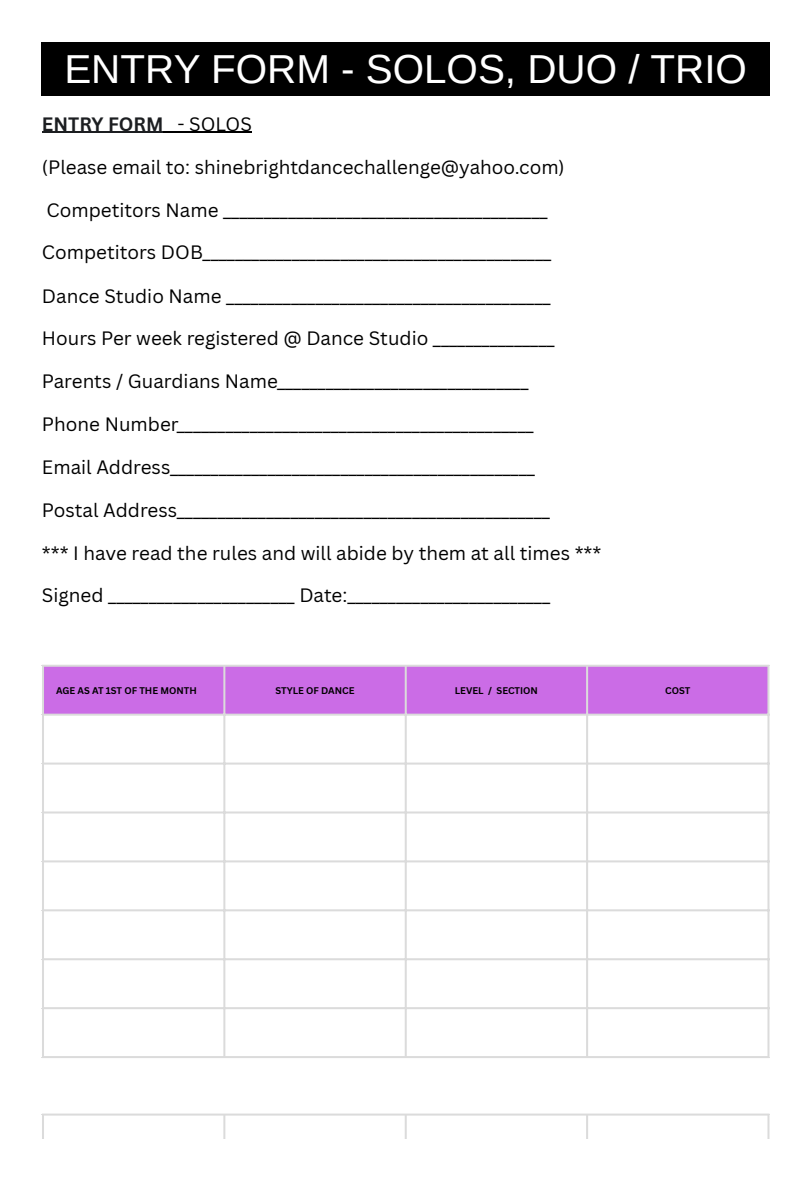
<style>
.page{position:relative;width:810px;height:1181px;background:#fff}
.page>*{position:absolute;margin:0;border:0;box-sizing:border-box;transform-origin:0 0}
.t1{font:40.35px "Arimo";color:#fff}
.t2{font:18.9px "Canva Sans";color:#000}
.t3{font:700 18.9px "Canva Sans";color:#1c1e21}
.t4{font:700 9.45px "Canva Sans";color:#000}
.s1{font-weight:400;color:#000}
</style>
<div class="page">
<hr style="left:42px;top:132px;width:122px;height:1px;background:#1c1e21">
<hr style="left:164px;top:132px;width:88px;height:1px;background:#000">
<div style="left:42px;top:42px;width:728px;height:54px;background:#000"></div>
<div style="left:44px;top:666px;width:723px;height:47px;background:#cb6ce6"></div>
<hr style="left:42px;top:666px;width:2px;height:390px;background:#dbdbdb">
<hr style="left:223px;top:666px;width:2px;height:390px;background:#dbdbdb">
<hr style="left:405px;top:666px;width:2px;height:390px;background:#dbdbdb">
<hr style="left:586px;top:666px;width:2px;height:390px;background:#dbdbdb">
<hr style="left:767px;top:666px;width:2px;height:390px;background:#dbdbdb">
<hr style="left:42px;top:664px;width:727px;height:2px;background:#dbdbdb">
<hr style="left:42px;top:713px;width:727px;height:2px;background:#dbdbdb">
<hr style="left:42px;top:762px;width:727px;height:2px;background:#dbdbdb">
<hr style="left:42px;top:811px;width:727px;height:2px;background:#dbdbdb">
<hr style="left:42px;top:860px;width:727px;height:2px;background:#dbdbdb">
<hr style="left:42px;top:909px;width:727px;height:2px;background:#dbdbdb">
<hr style="left:42px;top:958px;width:727px;height:2px;background:#dbdbdb">
<hr style="left:42px;top:1007px;width:727px;height:2px;background:#dbdbdb">
<hr style="left:42px;top:1056px;width:727px;height:2px;background:#dbdbdb">
<hr style="left:42px;top:1115px;width:2px;height:23px;background:#dbdbdb">
<hr style="left:223px;top:1115px;width:2px;height:23px;background:#dbdbdb">
<hr style="left:405px;top:1115px;width:2px;height:23px;background:#dbdbdb">
<hr style="left:586px;top:1115px;width:2px;height:23px;background:#dbdbdb">
<hr style="left:767px;top:1115px;width:2px;height:23px;background:#dbdbdb">
<hr style="left:42px;top:1113px;width:727px;height:2px;background:#dbdbdb">
<hr style="left:42px;top:1162px;width:727px;height:1px;background:#dbdbdb">
<hr style="left:42px;top:1180px;width:727px;height:1px;background:#dbdbdb">
<p class="t1" style="left:64px;top:47px;width:684px">ENTRY FORM - SOLOS, DUO / TRIO</p>
<p class="t3" style="left:42px;top:111px;width:211px">ENTRY FORM <span class="s1">- SOLOS</span></p>
<p class="t2" style="left:42px;top:154px;width:524px">(Please email to: shinebrightdancechallenge@yahoo.com)</p>
<p class="t2" style="left:47px;top:197px;width:502px">Competitors Name ________________________________________</p>
<p class="t2" style="left:42px;top:239px;width:511px">Competitors DOB___________________________________________</p>
<p class="t2" style="left:42px;top:283px;width:510px">Dance Studio Name ________________________________________</p>
<p class="t2" style="left:42px;top:325px;width:514px">Hours Per week registered @ Dance Studio _______________</p>
<p class="t2" style="left:42px;top:367px;width:488px">Parents / Guardians Name_______________________________</p>
<p class="t2" style="left:42px;top:411px;width:493px">Phone Number____________________________________________</p>
<p class="t2" style="left:42px;top:453px;width:494px">Email Address_____________________________________________</p>
<p class="t2" style="left:42px;top:497px;width:509px">Postal Address______________________________________________</p>
<p class="t2" style="left:42px;top:539px;width:561px">*** I have read the rules and will abide by them at all times ***</p>
<p class="t2" style="left:42px;top:582px;width:510px">Signed _______________________ Date:_________________________</p>
<p class="t4" style="left:56px;top:684px;width:142px">AGE AS AT 1ST OF THE MONTH</p>
<p class="t4" style="left:276px;top:684px;width:81px">STYLE OF DANCE</p>
<p class="t4" style="left:455px;top:684px;width:85px">LEVEL / SECTION</p>
<p class="t4" style="left:665px;top:684px;width:27px">COST</p>
</div>
